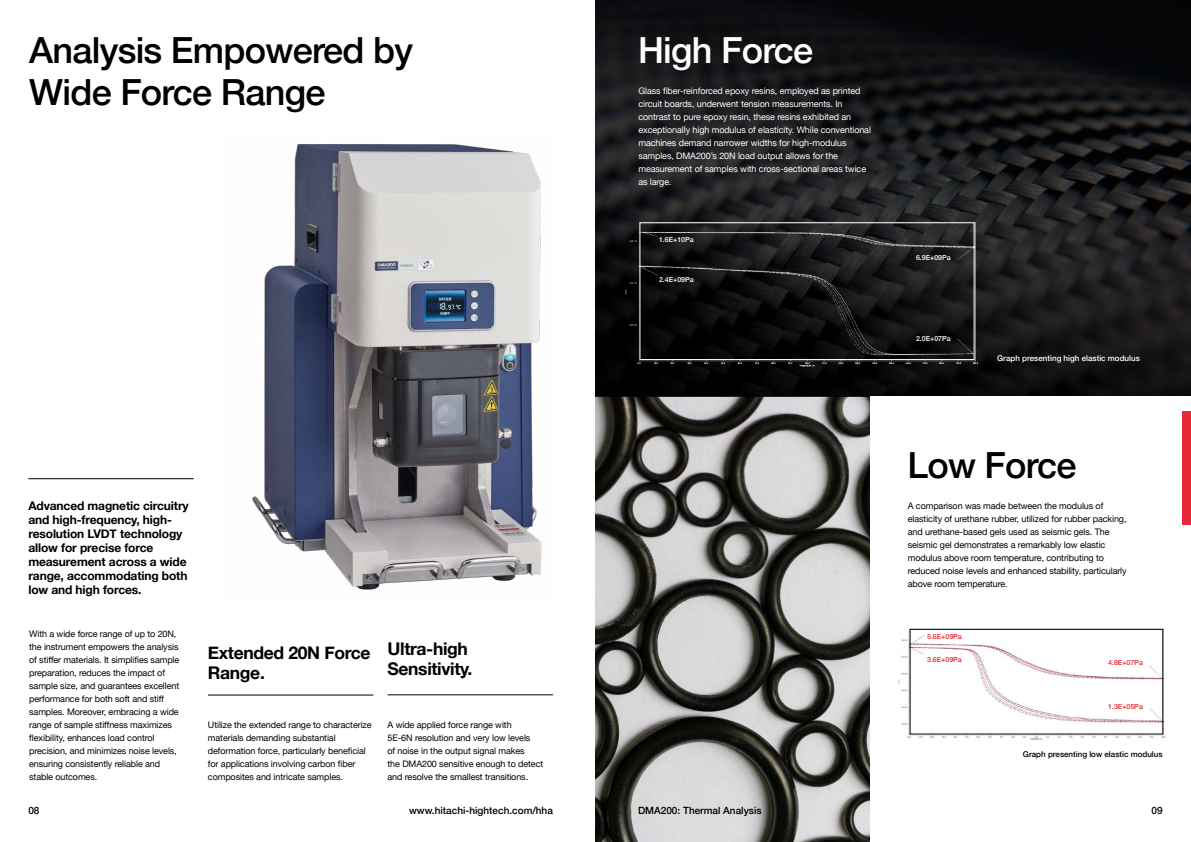
<style>
.page{position:relative;width:1191px;height:842px;background:#fff}
.page>*{position:absolute;margin:0;border:0;box-sizing:border-box;transform-origin:0 0}
.t1{font:500 36px/42px "Helvetica Neue";letter-spacing:-.02em;color:#000}
.t2{font:500 36px "Helvetica Neue";letter-spacing:-.02em;color:#fff}
.t3{font:700 17.5px/20px "Helvetica Neue";letter-spacing:-.02em;color:#000}
.t4{font:700 12px/14px "Helvetica Neue";letter-spacing:-.01em;color:#000}
.t5{font:500 10px "Helvetica Neue";color:#000}
.t6{font:9px/13px "Helvetica Neue";letter-spacing:-.01em;color:#000}
.t7{font:9px/13px "Helvetica Neue";letter-spacing:-.01em;color:#fff}
.t8{font:500 8px "Helvetica Neue";color:#fff}
.t9{font:500 8px "Helvetica Neue";color:#000}
.t10{font:500 7px "Helvetica Neue";color:#fff}
.t11{font:500 7px "Helvetica Neue";color:#e62a36}
</style>
<div class="page">
<img style="left:595px;top:397px;width:275px;height:445px">
<svg style="left:595px;top:0;width:596px;height:397px;background:#161718"></svg>
<img style="left:896px;top:628px;width:270px;height:112px">
<img style="left:252px;top:144px;width:290px;height:446px">
<img style="left:620px;top:220px;width:359px;height:147px">
<hr style="left:28px;top:478px;width:166px;height:1px;background:#000">
<hr style="left:208px;top:694px;width:165px;height:1px;background:#000">
<hr style="left:387px;top:694px;width:166px;height:1px;background:#000">
<div style="left:639px;top:222px;width:335px;height:138px;border:1px solid #fff"></div>
<div style="left:1182px;top:411px;width:9px;height:113px;background:#e62735"></div>
<div style="left:910px;top:629px;width:253px;height:105px;border:1px solid #000"></div>
<h1 class="t1" style="left:29px;top:27px;width:385px">Analysis Empowered by<br>Wide Force Range</h1>
<h3 class="t4" style="left:28px;top:499px;width:162px">Advanced magnetic circuitry and high-frequency, high&shy;resolution LVDT technology allow for precise force measurement across a wide range, accommodating both low and high forces.</h3>
<p class="t6" style="left:29px;top:627px;width:152px">With a wide force range of up to 20N, the instrument empowers the analysis of stiffer materials. It simplifies sample preparation, reduces the impact of sample size, and guarantees excellent performance for both soft and stiff samples. Moreover, embracing a wide range of sample stiffness maximizes flexibility, enhances load control precision, and minimizes noise levels, ensuring consistently reliable and stable outcomes.</p>
<h2 class="t3" style="left:208px;top:643px;width:164px">Extended 20N Force<br>Range.</h2>
<h2 class="t3" style="left:387px;top:639px;width:86px">Ultra-high<br>Sensitivity.</h2>
<p class="t6" style="left:208px;top:718px;width:165px">Utilize the extended range to characterize materials demanding substantial deformation force, particularly beneficial for applications involving carbon fiber composites and intricate samples.</p>
<p class="t6" style="left:387px;top:718px;width:157px">A wide applied force range with<br>5E-6N resolution and very low levels<br>of noise in the output signal makes<br>the DMA200 sensitive enough to detect and resolve the smallest transitions.</p>
<h1 class="t2" style="left:638px;top:22px;width:176px">High Force</h1>
<p class="t7" style="left:638px;top:85px;width:234px">Glass fiber-reinforced epoxy resins, employed as printed circuit boards, underwent tension measurements. In contrast to pure epoxy resin, these resins exhibited an exceptionally high modulus of elasticity. While conventional machines demand narrower widths for high-modulus samples, DMA200’s 20N load output allows for the measurement of samples with cross-sectional areas twice as large.</p>
<p class="t10" style="left:659px;top:234px;width:36px">1.6E+10Pa</p>
<p class="t10" style="left:659px;top:274px;width:36px">2.4E+09Pa</p>
<p class="t10" style="left:916px;top:252px;width:36px">6.9E+09Pa</p>
<p class="t10" style="left:916px;top:332px;width:36px">2.0E+07Pa</p>
<p class="t8" style="left:997px;top:352px;width:144px">Graph presenting high elastic modulus</p>
<h1 class="t1" style="left:907px;top:441px;width:171px">Low Force</h1>
<p class="t6" style="left:907px;top:500px;width:220px">A comparison was made between the modulus of elasticity of urethane rubber, utilized for rubber packing, and urethane-based gels used as seismic gels. The seismic gel demonstrates a remarkably low elastic modulus above room temperature, contributing to reduced noise levels and enhanced stability, particularly above room temperature.</p>
<p class="t11" style="left:927px;top:630px;width:36px">5.6E+09Pa</p>
<p class="t11" style="left:927px;top:654px;width:36px">3.6E+09Pa</p>
<p class="t11" style="left:1108px;top:657px;width:36px">4.8E+07Pa</p>
<p class="t11" style="left:1108px;top:701px;width:36px">1.3E+05Pa</p>
<p class="t9" style="left:1023px;top:748px;width:141px">Graph presenting low elastic modulus</p>
<p class="t5" style="left:28px;top:802px;width:13px">08</p>
<p class="t5" style="left:409px;top:802px;width:145px">www.hitachi-hightech.com/hha</p>
<p class="t5" style="left:638px;top:802px;width:125px">DMA200: Thermal Analysis</p>
<p class="t5" style="left:1151px;top:802px;width:13px">09</p>
</div>
